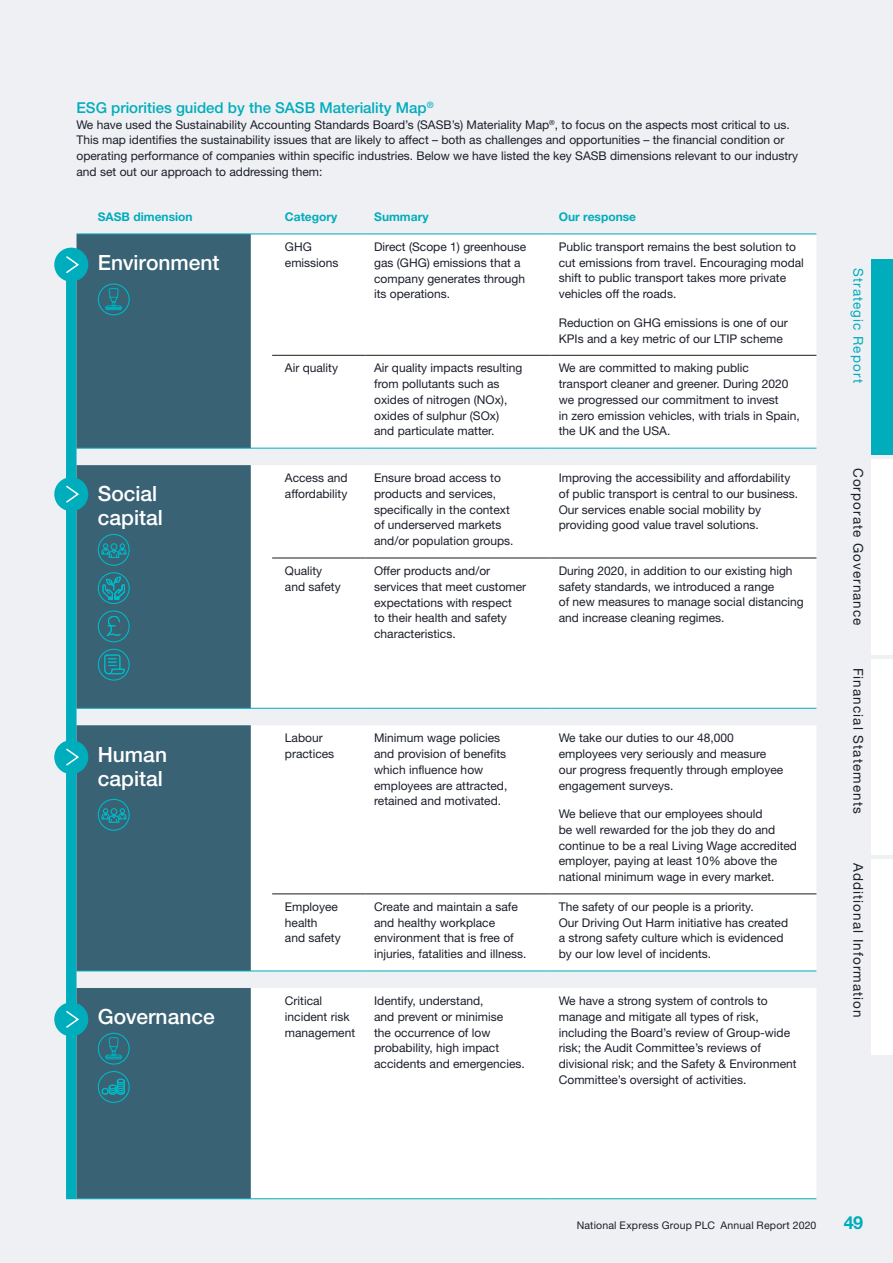
<style>
.page{position:relative;width:893px;height:1263px;background:#eff0f3}
.page>*{position:absolute;margin:0;border:0;box-sizing:border-box;transform-origin:0 0}
.t1{font:500 21px/24px "Helvetica Neue LT Std";color:#fff}
.t2{font:700 18px "Helvetica Neue LT Std";color:#00adbc}
.t3{font:500 15px "Helvetica Neue LT Std";color:#00adbc}
.t4{font:13.5px "Helvetica Neue LT Std";letter-spacing:.08em;color:#1b1f2a}
.t5{font:13.5px "Helvetica Neue LT Std";letter-spacing:.08em;color:#00adbc}
.t6{font:12px/15.8px "Helvetica Neue LT Std";color:#1b1f2a}
.t7{font:700 12px "Helvetica Neue LT Std";color:#00adbc}
.t8{font:10.5px "Helvetica Neue LT Std";letter-spacing:.02em;color:#1b1f2a}
</style>
<div class="page">
<div style="left:66px;top:249px;width:11px;height:950px;background:#00adbc"></div>
<div style="left:77px;top:235px;width:174px;height:963px;background:#396275"></div>
<div style="left:251px;top:235px;width:565px;height:963px;background:#fff"></div>
<svg style="left:251px;top:448px;width:21px;height:1px"></svg>
<hr style="left:272px;top:448px;width:94px;height:1px;background:#00adbc">
<hr style="left:366px;top:448px;width:184px;height:1px;background:#00adbc">
<hr style="left:550px;top:448px;width:266px;height:1px;background:#00adbc">
<svg style="left:251px;top:708px;width:21px;height:1px"></svg>
<hr style="left:272px;top:708px;width:94px;height:1px;background:#00adbc">
<hr style="left:366px;top:708px;width:184px;height:1px;background:#00adbc">
<hr style="left:550px;top:708px;width:266px;height:1px;background:#00adbc">
<svg style="left:251px;top:970px;width:21px;height:1px"></svg>
<hr style="left:272px;top:970px;width:94px;height:1px;background:#00adbc">
<hr style="left:366px;top:970px;width:184px;height:1px;background:#00adbc">
<hr style="left:550px;top:970px;width:266px;height:1px;background:#00adbc">
<svg style="left:251px;top:234px;width:21px;height:1px"></svg>
<hr style="left:272px;top:234px;width:94px;height:1px;background:#00adbc">
<hr style="left:366px;top:234px;width:184px;height:1px;background:#00adbc">
<hr style="left:550px;top:234px;width:266px;height:1px;background:#00adbc">
<hr style="left:77px;top:1198px;width:174px;height:1px;background:#00adbc">
<svg style="left:251px;top:1198px;width:21px;height:1px"></svg>
<hr style="left:272px;top:1198px;width:94px;height:1px;background:#00adbc">
<hr style="left:366px;top:1198px;width:184px;height:1px;background:#00adbc">
<hr style="left:550px;top:1198px;width:266px;height:1px;background:#00adbc">
<hr style="left:272px;top:894px;width:94px;height:1px;background:#1c1c1b">
<hr style="left:366px;top:894px;width:184px;height:1px;background:#1c1c1b">
<hr style="left:550px;top:894px;width:266px;height:1px;background:#1c1c1b">
<hr style="left:272px;top:355px;width:94px;height:1px;background:#1c1c1b">
<hr style="left:366px;top:355px;width:184px;height:1px;background:#1c1c1b">
<hr style="left:550px;top:355px;width:266px;height:1px;background:#1c1c1b">
<hr style="left:77px;top:234px;width:174px;height:1px;background:#00adbc">
<hr style="left:77px;top:448px;width:174px;height:1px;background:#00adbc">
<hr style="left:272px;top:558px;width:94px;height:1px;background:#1c1c1b">
<hr style="left:366px;top:558px;width:184px;height:1px;background:#1c1c1b">
<hr style="left:550px;top:558px;width:266px;height:1px;background:#1c1c1b">
<hr style="left:77px;top:708px;width:174px;height:1px;background:#00adbc">
<hr style="left:77px;top:970px;width:174px;height:1px;background:#00adbc">
<div style="left:98px;top:283px;width:32px;height:32px;border:1px solid #00bac7;border-radius:50%"></div>
<svg style="left:104px;top:287px;width:19px;height:24px"></svg>
<div style="left:98px;top:534px;width:32px;height:32px;border:1px solid #00bac7;border-radius:50%"></div>
<svg style="left:101px;top:543px;width:26px;height:16px"></svg>
<div style="left:98px;top:572px;width:32px;height:32px;border:1px solid #00bac7;border-radius:50%"></div>
<svg style="left:102px;top:577px;width:24px;height:23px"></svg>
<div style="left:98px;top:610px;width:32px;height:32px;border:1px solid #00bac7;border-radius:50%"></div>
<svg style="left:106px;top:616px;width:16px;height:22px"></svg>
<div style="left:98px;top:649px;width:32px;height:32px;border:1px solid #00bac7;border-radius:50%"></div>
<svg style="left:104px;top:654px;width:22px;height:21px"></svg>
<div style="left:98px;top:799px;width:32px;height:32px;border:1px solid #00bac7;border-radius:50%"></div>
<svg style="left:101px;top:808px;width:26px;height:15px"></svg>
<div style="left:98px;top:1033px;width:32px;height:32px;border:1px solid #00bac7;border-radius:50%"></div>
<svg style="left:104px;top:1036px;width:19px;height:24px"></svg>
<div style="left:98px;top:1071px;width:32px;height:32px;border:1px solid #00bac7;border-radius:50%"></div>
<div style="left:102px;top:1088px;width:7px;height:7px;border:1px solid #00bac7;border-radius:50%"></div>
<svg style="left:108px;top:1079px;width:17px;height:16px"></svg>
<div style="left:54px;top:248px;width:34px;height:34px;background:#00adbc;border-radius:50%"></div>
<svg style="left:66px;top:256px;width:13px;height:18px"></svg>
<div style="left:54px;top:477px;width:34px;height:34px;background:#00adbc;border-radius:50%"></div>
<svg style="left:66px;top:485px;width:13px;height:18px"></svg>
<div style="left:54px;top:740px;width:34px;height:34px;background:#00adbc;border-radius:50%"></div>
<svg style="left:66px;top:748px;width:13px;height:18px"></svg>
<div style="left:54px;top:1002px;width:34px;height:34px;background:#00adbc;border-radius:50%"></div>
<svg style="left:66px;top:1010px;width:13px;height:18px"></svg>
<div style="left:872px;top:259px;width:21px;height:196px;background:#00adbc"></div>
<div style="left:872px;top:459px;width:21px;height:196px;background:#fff"></div>
<div style="left:872px;top:659px;width:21px;height:196px;background:#fff"></div>
<div style="left:872px;top:859px;width:21px;height:195px;background:#fff"></div>
<p class="t3" style="left:77px;top:98px;width:359px">ESG priorities guided by the SASB Materiality Map<sup>®</sup></p>
<p class="t6" style="left:77px;top:116px;width:723px">We have used the Sustainability Accounting Standards Board’s (SASB’s) Materiality Map<sup>®</sup>, to focus on the aspects most critical to us.<br>This map identifies the sustainability issues that are likely to affect – both as challenges and opportunities – the financial condition or operating performance of companies within specific industries. Below we have listed the key SASB dimensions relevant to our industry and set out our approach to addressing them:</p>
<p class="t7" style="left:98px;top:209px;width:96px">SASB dimension</p>
<p class="t7" style="left:285px;top:209px;width:54px">Category</p>
<p class="t7" style="left:374px;top:209px;width:56px">Summary</p>
<p class="t7" style="left:559px;top:209px;width:79px">Our response</p>
<h1 class="t1" style="left:98px;top:251px;width:123px">Environment</h1>
<p class="t6" style="left:285px;top:239px;width:55px">GHG emissions</p>
<p class="t6" style="left:374px;top:239px;width:154px">Direct (Scope 1) greenhouse gas (GHG) emissions that a company generates through its operations.</p>
<p class="t6" style="left:559px;top:239px;width:247px">Public transport remains the best solution to cut emissions from travel. Encouraging modal shift to public transport takes more private vehicles off the roads.</p>
<p class="t6" style="left:559px;top:314px;width:230px">Reduction on GHG emissions is one of our<br>KPIs and a key metric of our LTIP scheme</p>
<p class="t6" style="left:285px;top:360px;width:55px">Air quality</p>
<p class="t6" style="left:374px;top:360px;width:150px">Air quality impacts resulting from pollutants such as oxides of nitrogen (NOx), oxides of sulphur (SOx) and particulate matter.</p>
<p class="t6" style="left:559px;top:360px;width:242px">We are committed to making public transport cleaner and greener. During 2020 we progressed our commitment to invest<br>in zero emission vehicles, with trials in Spain, the UK and the USA.</p>
<h1 class="t1" style="left:98px;top:482px;width:67px">Social capital</h1>
<h1 class="t1" style="left:98px;top:742px;width:71px">Human capital</h1>
<h1 class="t1" style="left:98px;top:1004px;width:118px">Governance</h1>
<p class="t6" style="left:285px;top:470px;width:64px">Access and affordability</p>
<p class="t6" style="left:374px;top:470px;width:141px">Ensure broad access to products and services, specifically in the context of underserved markets and/or population groups.</p>
<p class="t6" style="left:559px;top:470px;width:241px">Improving the accessibility and affordability of public transport is central to our business.<br>Our services enable social mobility by providing good value travel solutions.</p>
<p class="t6" style="left:285px;top:563px;width:57px">Quality and safety</p>
<p class="t6" style="left:374px;top:563px;width:154px">Offer products and/or services that meet customer expectations with respect<br>to their health and safety characteristics.</p>
<p class="t6" style="left:559px;top:563px;width:246px">During 2020, in addition to our existing high safety standards, we introduced a range<br>of new measures to manage social distancing and increase cleaning regimes.</p>
<p class="t6" style="left:285px;top:730px;width:51px">Labour practices</p>
<p class="t6" style="left:374px;top:730px;width:135px">Minimum wage policies and provision of benefits which influence how employees are attracted, retained and motivated.</p>
<p class="t6" style="left:559px;top:730px;width:226px">We take our duties to our 48,000 employees very seriously and measure our progress frequently through employee engagement surveys.</p>
<p class="t6" style="left:559px;top:806px;width:240px">We believe that our employees should<br>be well rewarded for the job they do and continue to be a real Living Wage accredited employer, paying at least 10% above the national minimum wage in every market.</p>
<p class="t6" style="left:285px;top:898px;width:57px">Employee health and safety</p>
<p class="t6" style="left:374px;top:898px;width:154px">Create and maintain a safe and healthy workplace environment that is free of injuries, fatalities and illness.</p>
<p class="t6" style="left:559px;top:898px;width:231px">The safety of our people is a priority.<br>Our Driving Out Harm initiative has created a strong safety culture which is evidenced by our low level of incidents.</p>
<p class="t6" style="left:285px;top:993px;width:72px">Critical incident risk management</p>
<p class="t6" style="left:374px;top:993px;width:152px">Identify, understand,<br>and prevent or minimise<br>the occurrence of low probability, high impact accidents and emergencies.</p>
<p class="t6" style="left:559px;top:993px;width:239px">We have a strong system of controls to manage and mitigate all types of risk, including the Board’s review of Group-wide risk; the Audit Committee’s reviews of divisional risk; and the Safety &amp; Environment Committee’s oversight of activities.</p>
<p class="t5" style="left:866px;top:268px;width:117px;rotate:90deg">Strategic Report</p>
<p class="t4" style="left:866px;top:468px;width:159px;rotate:90deg">Corporate Governance</p>
<p class="t4" style="left:866px;top:668px;width:148px;rotate:90deg">Financial Statements</p>
<p class="t4" style="left:866px;top:863px;width:156px;rotate:90deg">Additional Information</p>
<p class="t8" style="left:577px;top:1219px;width:241px">National Express Group PLC Annual Report 2020</p>
<h2 class="t2" style="left:844px;top:1211px;width:21px">49</h2>
</div>
